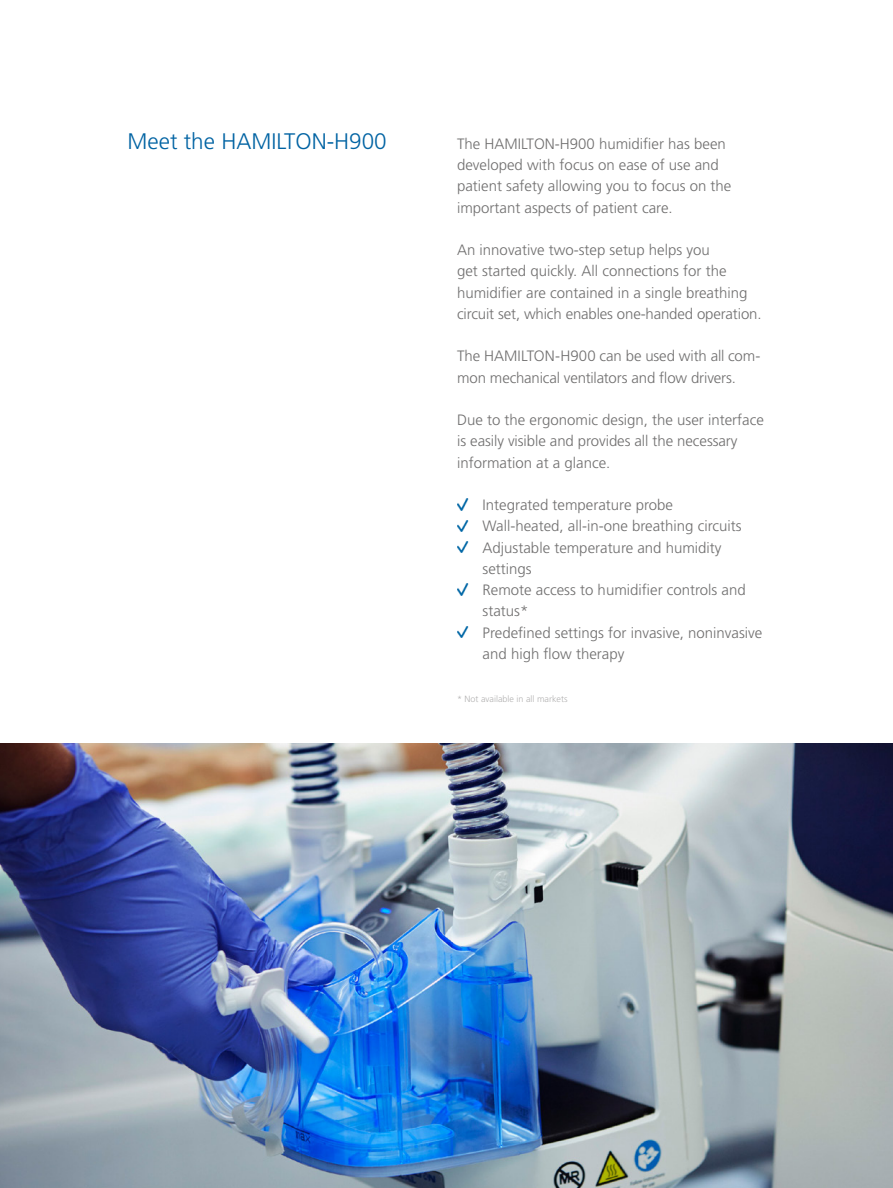
<style>
.page{position:relative;width:893px;height:1188px;background:#fff}
.page>*{position:absolute;margin:0;border:0;box-sizing:border-box;transform-origin:0 0}
.t1{font:300 22.5px "Frutiger LT Std";color:#0063a3}
.t2{font:300 15px/21.3px "Frutiger LT Std";color:#706f6f}
.t3{font:300 9px "Frutiger LT Std";color:#b3b2b2}
</style>
<div class="page">
<img style="left:0;top:744px;width:893px;height:444px">
<svg style="left:457px;top:541px;width:12px;height:12px"></svg>
<svg style="left:457px;top:584px;width:12px;height:11px"></svg>
<svg style="left:457px;top:520px;width:12px;height:11px"></svg>
<svg style="left:457px;top:499px;width:12px;height:11px"></svg>
<svg style="left:457px;top:626px;width:12px;height:12px"></svg>
<h1 class="t1" style="left:128px;top:128px;width:261px">Meet the HAMILTON-H900</h1>
<p class="t2" style="left:457px;top:133px;width:276px">The HAMILTON-H900 humidifier has been developed with focus on ease of use and patient safety allowing you to focus on the important aspects of patient care.</p>
<p class="t2" style="left:457px;top:240px;width:306px">An innovative two-step setup helps you<br>get started quickly. All connections for the humidifier are contained in a single breathing circuit set, which enables one-handed operation.</p>
<p class="t2" style="left:457px;top:346px;width:305px">The HAMILTON-H900 can be used with all com&shy;mon mechanical ventilators and flow drivers.</p>
<p class="t2" style="left:457px;top:410px;width:308px">Due to the ergonomic design, the user interface is easily visible and provides all the necessary information at a glance.</p>
<p class="t2" style="left:483px;top:495px;width:281px">Integrated temperature probe<br>Wall-heated, all-in-one breathing circuits<br>Adjustable temperature and humidity settings<br>Remote access to humidifier controls and status*<br>Predefined settings for invasive, noninvasive and high flow therapy</p>
<p class="t3" style="left:457px;top:693px;width:112px">* Not available in all markets</p>
</div>
